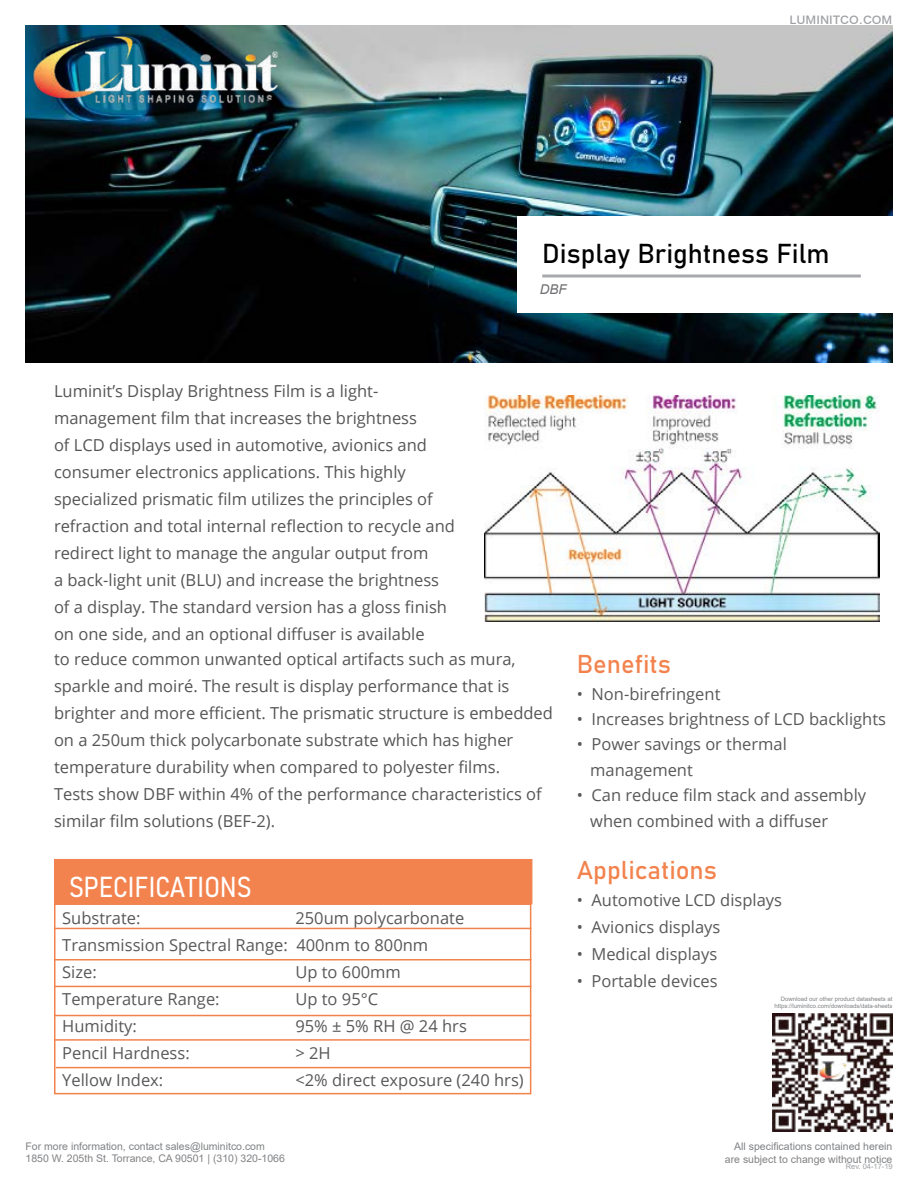
<style>
.page{position:relative;width:918px;height:1188px;background:#fff}
.page>*{position:absolute;margin:0;border:0;box-sizing:border-box;transform-origin:0 0}
.t1{font:28.5px "Bahnschrift";letter-spacing:.01em;color:#fff}
.t2{font:27px "Bahnschrift";color:#000}
.t3{font:25.5px "Bahnschrift";color:#f3834e}
.t4{font:16.5px/27px "Open Sans";color:#555}
.t5{font:16.5px/25.5px "Open Sans";color:#585858}
.t6{font:15px "Arial";color:#9d9fa2}
.t7{font:italic 13.5px "Arial";color:#6d6e71}
.t8{font:10.5px/12.6px "Arial";color:#808285}
.t9{font:7.5px "Arial";color:#9d9fa2}
.t10{font:6px/7.2px "Arial";color:#808285;text-align:right}
</style>
<div class="page">
<img style="left:26px;top:26px;width:866px;height:337px">
<div style="left:517px;top:216px;width:399px;height:96px;background:#fff"></div>
<svg style="left:542px;top:274px;width:319px;height:4px"></svg>
<img style="left:33px;top:28px;width:248px;height:76px">
<img style="left:773px;top:1013px;width:119px;height:119px">
<img style="left:485px;top:395px;width:395px;height:227px">
<div style="left:55px;top:860px;width:477px;height:44px;background:#f3834e"></div>
<div style="left:54px;top:859px;width:478px;height:45px;border:2px solid #f3834e"></div>
<div style="left:54px;top:903px;width:477px;height:191px;border:2px solid #f2834d"></div>
<hr style="left:54px;top:928px;width:477px;height:1px;background:#f2834d">
<hr style="left:54px;top:1015px;width:477px;height:1px;background:#f2834d">
<hr style="left:54px;top:1039px;width:475px;height:2px;background:#f2834d">
<hr style="left:54px;top:986px;width:477px;height:1px;background:#f2834d">
<hr style="left:54px;top:959px;width:477px;height:2px;background:#f2834d">
<hr style="left:56px;top:1067px;width:475px;height:1px;background:#f2834d">
<p class="t6" style="left:789px;top:9px;width:105px">luminitco.com</p>
<p class="t4" style="left:54px;top:377px;width:403px">Luminit’s Display Brightness Film is a light&shy;management film that increases the brightness<br>of LCD displays used in automotive, avionics and consumer electronics applications. This highly specialized prismatic film utilizes the principles of refraction and total internal reflection to recycle and redirect light to manage the angular output from<br>a back-light unit (BLU) and increase the brightness of a display. The standard version has a gloss finish on one side, and an optional diffuser is available</p>
<h2 class="t2" style="left:542px;top:233px;width:289px">Display Brightness Film</h2>
<p class="t7" style="left:540px;top:280px;width:29px">DBF</p>
<p class="t4" style="left:54px;top:645px;width:500px">to reduce common unwanted optical artifacts such as mura, sparkle and moiré. The result is display performance that is brighter and more efficient. The prismatic structure is embedded on a 250um thick polycarbonate substrate which has higher temperature durability when compared to polyester films.<br>Tests show DBF within 4% of the performance characteristics of similar film solutions (BEF-2).</p>
<h1 class="t1" style="left:69px;top:865px;width:184px">SPECIFICATIONS</h1>
<p class="t5" style="left:62px;top:905px;width:80px">Substrate:</p>
<p class="t5" style="left:62px;top:904px;width:404px;line-height:27px;text-indent:233px">250um polycarbonate<br>Transmission Spectral Range: 400nm to 800nm<br>Size:</p>
<p class="t5" style="left:295px;top:959px;width:107px">Up to 600mm</p>
<p class="t5" style="left:62px;top:986px;width:159px">Temperature Range:</p>
<p class="t5" style="left:295px;top:986px;width:84px">Up to 95°C</p>
<p class="t5" style="left:62px;top:1013px;width:76px">Humidity:</p>
<p class="t5" style="left:295px;top:1013px;width:173px">95% ± 5% RH @ 24 hrs</p>
<p class="t5" style="left:62px;top:1040px;width:129px">Pencil Hardness:</p>
<p class="t5" style="left:295px;top:1040px;width:37px">&gt; 2H</p>
<p class="t5" style="left:62px;top:1067px;width:103px">Yellow Index:</p>
<p class="t5" style="left:295px;top:1067px;width:230px">&lt;2% direct exposure (240 hrs)</p>
<h3 class="t3" style="left:577px;top:644px;width:96px">Benefits</h3>
<p class="t5" style="left:577px;top:680px;width:145px">• Non-birefringent</p>
<p class="t5" style="left:577px;top:706px;width:311px">• Increases brightness of LCD backlights</p>
<p class="t5" style="left:590px;top:731px;width:198px;text-indent:-13px">• Power savings or thermal management</p>
<p class="t5" style="left:590px;top:782px;width:278px;text-indent:-13px">• Can reduce film stack and assembly when combined with a diffuser</p>
<h3 class="t3" style="left:577px;top:851px;width:142px">Applications</h3>
<p class="t5" style="left:577px;top:887px;width:207px">• Automotive LCD displays</p>
<p class="t5" style="left:577px;top:914px;width:145px">• Avionics displays</p>
<p class="t5" style="left:577px;top:941px;width:142px">• Medical displays</p>
<p class="t5" style="left:577px;top:968px;width:143px">• Portable devices</p>
<p class="t10" style="left:774px;top:995px;width:120px">Download our other product datasheets at https://luminitco.com/downloads/data-sheets</p>
<p class="t8" style="left:26px;top:1140px;width:261px">For more information, contact sales@luminitco.com<br>1850 W. 205th St. Torrance, CA 90501 | (310) 320-1066</p>
<p class="t8" style="left:725px;top:1140px;width:169px;text-align:right">All specifications contained herein are subject to change without notice</p>
<p class="t9" style="left:846px;top:1162px;width:48px">Rev. 04-17-19</p>
</div>
